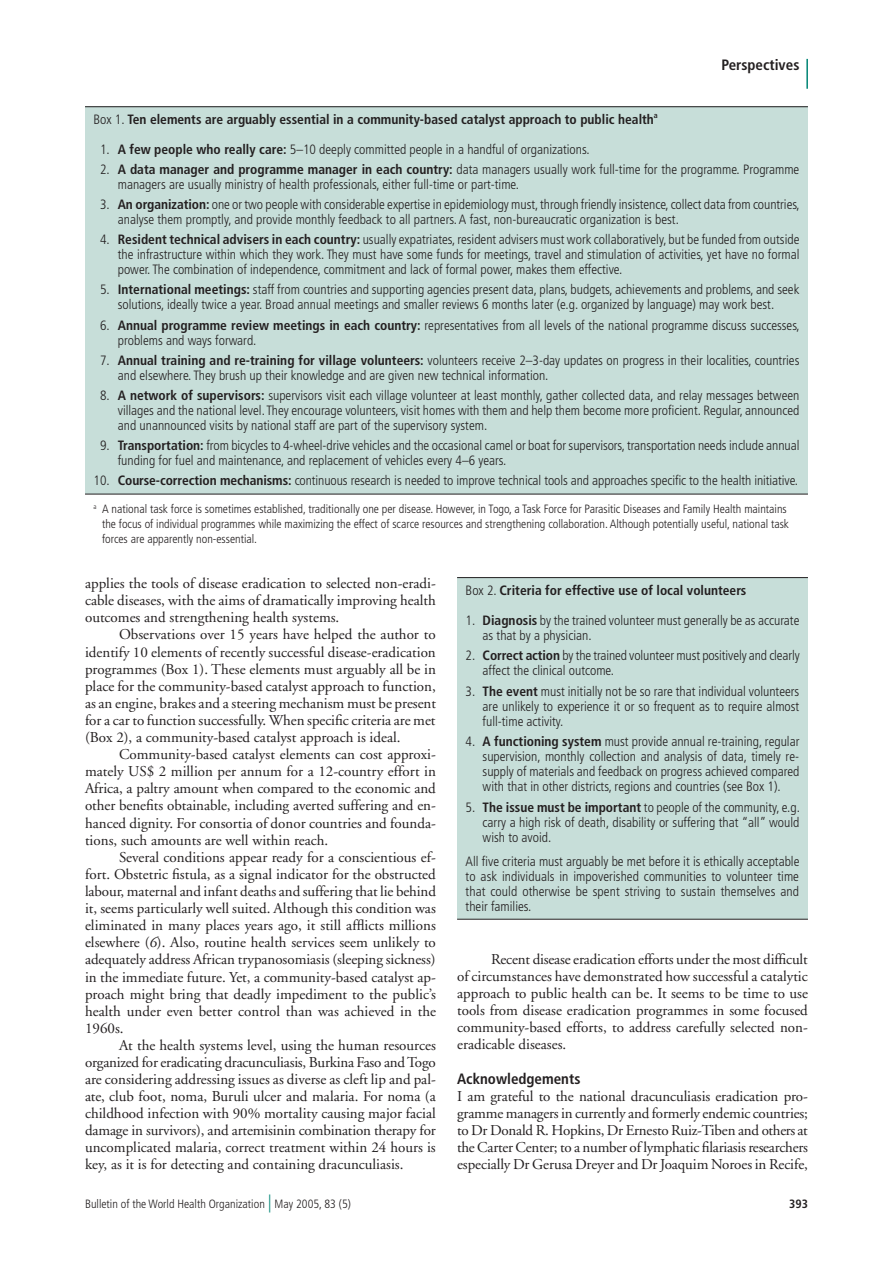
<style>
.page{position:relative;width:893px;height:1263px;background:#fff}
.page>*{position:absolute;margin:0;border:0;box-sizing:border-box;transform-origin:0 0}
.t1{font:15px/17.1px "Adobe Garamond";color:#231f20;text-align:justify}
.t2{font:700 condensed 15px "Frutiger";color:#231f20}
.t3{font:300 condensed 13.5px/15px "Frutiger";color:#231f20}
.t4{font:700 condensed 13.5px "Frutiger";color:#231f20}
.t5{font:300 condensed 12px/15px "Frutiger";color:#231f20}
.t6{font:700 condensed 12px "Frutiger";color:#231f20}
.s1{font-weight:300}
.s2{font-weight:700}
.s3{font-style:italic}
.s4{font-size:18px;color:#008575}
</style>
<div class="page">
<hr style="left:806px;top:59px;width:2px;height:30px;background:#008575">
<div style="left:85px;top:107px;width:723px;height:387px;background:#c7ded9"></div>
<div style="left:457px;top:578px;width:351px;height:341px;background:#c7ded9"></div>
<hr style="left:85px;top:106px;width:723px;height:1px;background:#231f20">
<hr style="left:85px;top:494px;width:723px;height:1px;background:#231f20">
<hr style="left:457px;top:577px;width:351px;height:1px;background:#231f20">
<hr style="left:457px;top:919px;width:351px;height:1px;background:#231f20">
<p class="t2" style="left:721px;top:56px;width:79px">Perspectives</p>
<p class="t4" style="left:94px;top:111px;width:566px"><span class="s1">Box 1.</span> Ten elements are arguably essential in a community-based catalyst approach to public health<sup>a</sup></p>
<p class="t3" style="left:100px;top:142px;width:491px">1. <span class="s2">A few people who really care:</span> 5–10 deeply committed people in a handful of organizations.</p>
<p class="t3" style="left:118px;top:162px;width:683px;text-indent:-18px">2. <span class="s2">A data manager and programme manager in each country:</span> data managers usually work full-time for the programme. Programme managers are usually ministry of health professionals, either full-time or part-time.</p>
<p class="t3" style="left:118px;top:197px;width:683px;text-indent:-18px">3. <span class="s2">An organization:</span> one or two people with considerable expertise in epidemiology must, through friendly insistence, collect data from countries, analyse them promptly, and provide monthly feedback to all partners. A fast, non-bureaucratic organization is best.</p>
<p class="t3" style="left:118px;top:232px;width:683px;text-align:justify;text-indent:-18px">4. <span class="s2">Resident technical advisers in each country:</span> usually expatriates, resident advisers must work collaboratively, but be funded from outside the infrastructure within which they work. They must have some funds for meetings, travel and stimulation of activities, yet have no formal power. The combination of independence, commitment and lack of formal power, makes them effective.</p>
<p class="t3" style="left:100px;top:282px;width:701px;text-align:center">5. <span class="s2">International meetings:</span> staff from countries and supporting agencies present data, plans, budgets, achievements and problems, and seek solutions, ideally twice a year. Broad annual meetings and smaller reviews 6 months later (e.g. organized by language) may work best.</p>
<p class="t3" style="left:118px;top:318px;width:684px;text-indent:-18px">6. <span class="s2">Annual programme review meetings in each country:</span> representatives from all levels of the national programme discuss successes, problems and ways forward.</p>
<p class="t3" style="left:118px;top:353px;width:683px;text-indent:-18px">7. <span class="s2">Annual training and re-training for village volunteers:</span> volunteers receive 2–3-day updates on progress in their localities, countries and elsewhere. They brush up their knowledge and are given new technical information.</p>
<p class="t3" style="left:118px;top:388px;width:683px;text-align:justify;text-indent:-18px">8. <span class="s2">A network of supervisors:</span> supervisors visit each village volunteer at least monthly, gather collected data, and relay messages between villages and the national level. They encourage volunteers, visit homes with them and help them become more proficient. Regular, announced and unannounced visits by national staff are part of the supervisory system.</p>
<p class="t3" style="left:118px;top:438px;width:683px;text-indent:-18px">9. <span class="s2">Transportation:</span> from bicycles to 4-wheel-drive vehicles and the occasional camel or boat for supervisors, transportation needs include annual funding for fuel and maintenance, and replacement of vehicles every 4–6 years.</p>
<p class="t3" style="left:94px;top:473px;width:706px">10. <span class="s2">Course-correction mechanisms:</span> continuous research is needed to improve technical tools and approaches specific to the health initiative.</p>
<p class="t5" style="left:102px;top:502px;width:688px;text-indent:-9px"><sup>a</sup> A national task force is sometimes established, traditionally one per disease. However, in Togo, a Task Force for Parasitic Diseases and Family Health maintains the focus of individual programmes while maximizing the effect of scarce resources and strengthening collaboration. Although potentially useful, national task forces are apparently non-essential.</p>
<p class="t4" style="left:466px;top:582px;width:282px"><span class="s1">Box 2.</span> Criteria for effective use of local volunteers</p>
<p class="t3" style="left:483px;top:613px;width:318px;text-indent:-17px">1. <span class="s2">Diagnosis</span> by the trained volunteer must generally be as accurate as that by a physician.</p>
<p class="t3" style="left:483px;top:648px;width:319px;text-indent:-17px">2. <span class="s2">Correct action</span> by the trained volunteer must positively and clearly affect the clinical outcome.</p>
<p class="t3" style="left:483px;top:684px;width:318px;text-align:justify;text-indent:-17px">3. <span class="s2">The event</span> must initially not be so rare that individual volunteers are unlikely to experience it or so frequent as to require almost full-time activity.</p>
<p class="t3" style="left:483px;top:734px;width:318px;text-align:justify;text-indent:-17px">4. <span class="s2">A functioning system</span> must provide annual re-training, regular supervision, monthly collection and analysis of data, timely re&shy;supply of materials and feedback on progress achieved compared with that in other districts, regions and countries (see Box 1).</p>
<p class="t3" style="left:483px;top:800px;width:319px;text-align:justify;text-indent:-17px">5. <span class="s2">The issue must be important</span> to people of the community, e.g. carry a high risk of death, disability or suffering that “all” would wish to avoid.</p>
<p class="t3" style="left:466px;top:853px;width:335px;text-align:justify">All five criteria must arguably be met before it is ethically acceptable to ask individuals in impoverished communities to volunteer time that could otherwise be spent striving to sustain themselves and their families.</p>
<p class="t1" style="left:85px;top:575px;width:352px">applies the tools of disease eradication to selected non-eradi&shy;cable diseases, with the aims of dramatically improving health outcomes and strengthening health systems.</p>
<p class="t1" style="left:85px;top:626px;width:352px;text-indent:34px">Observations over 15 years have helped the author to identify 10 elements of recently successful disease-eradication programmes (Box 1). These elements must arguably all be in place for the community-based catalyst approach to function, as an engine, brakes and a steering mechanism must be present for a car to function successfully. When specific criteria are met (Box 2), a community-based catalyst approach is ideal.</p>
<p class="t1" style="left:85px;top:746px;width:352px;text-indent:34px">Community-based catalyst elements can cost approxi&shy;mately US$ 2 million per annum for a 12-country effort in Africa, a paltry amount when compared to the economic and other benefits obtainable, including averted suffering and en&shy;hanced dignity. For consortia of donor countries and founda&shy;tions, such amounts are well within reach.</p>
<p class="t1" style="left:85px;top:849px;width:353px;text-indent:34px">Several conditions appear ready for a conscientious ef&shy;fort. Obstetric fistula, as a signal indicator for the obstructed labour, maternal and infant deaths and suffering that lie behind it, seems particularly well suited. Although this condition was eliminated in many places years ago, it still afflicts millions elsewhere (<span class="s3">6</span>). Also, routine health services seem unlikely to adequately address African trypanosomiasis (sleeping sickness) in the immediate future. Yet, a community-based catalyst ap&shy;proach might bring that deadly impediment to the public’s health under even better control than was achieved in the 1960s.</p>
<p class="t1" style="left:85px;top:1037px;width:352px;text-indent:34px">At the health systems level, using the human resources organized for eradicating dracunculiasis, Burkina Faso and Togo are considering addressing issues as diverse as cleft lip and pal&shy;ate, club foot, noma, Buruli ulcer and malaria. For noma (a childhood infection with 90% mortality causing major facial damage in survivors), and artemisinin combination therapy for uncomplicated malaria, correct treatment within 24 hours is key, as it is for detecting and containing dracunculiasis.</p>
<p class="t1" style="left:457px;top:951px;width:352px;text-indent:34px">Recent disease eradication efforts under the most difficult of circumstances have demonstrated how successful a catalytic approach to public health can be. It seems to be time to use tools from disease eradication programmes in some focused community-based efforts, to address carefully selected non&shy;eradicable diseases.</p>
<p class="t2" style="left:457px;top:1070px;width:125px">Acknowledgements</p>
<p class="t1" style="left:457px;top:1088px;width:352px">I am grateful to the national dracunculiasis eradication pro&shy;gramme managers in currently and formerly endemic countries; to Dr Donald R. Hopkins, Dr Ernesto Ruiz-Tiben and others at the Carter Center; to a number of lymphatic filariasis researchers especially Dr Gerusa Dreyer and Dr Joaquim Noroes in Recife,</p>
<p class="t5" style="left:85px;top:1197px;width:267px">Bulletin of the World Health Organization <span class="s4">|</span> May 2005, 83 (5)</p>
<p class="t6" style="left:789px;top:1197px;width:20px">393</p>
</div>
